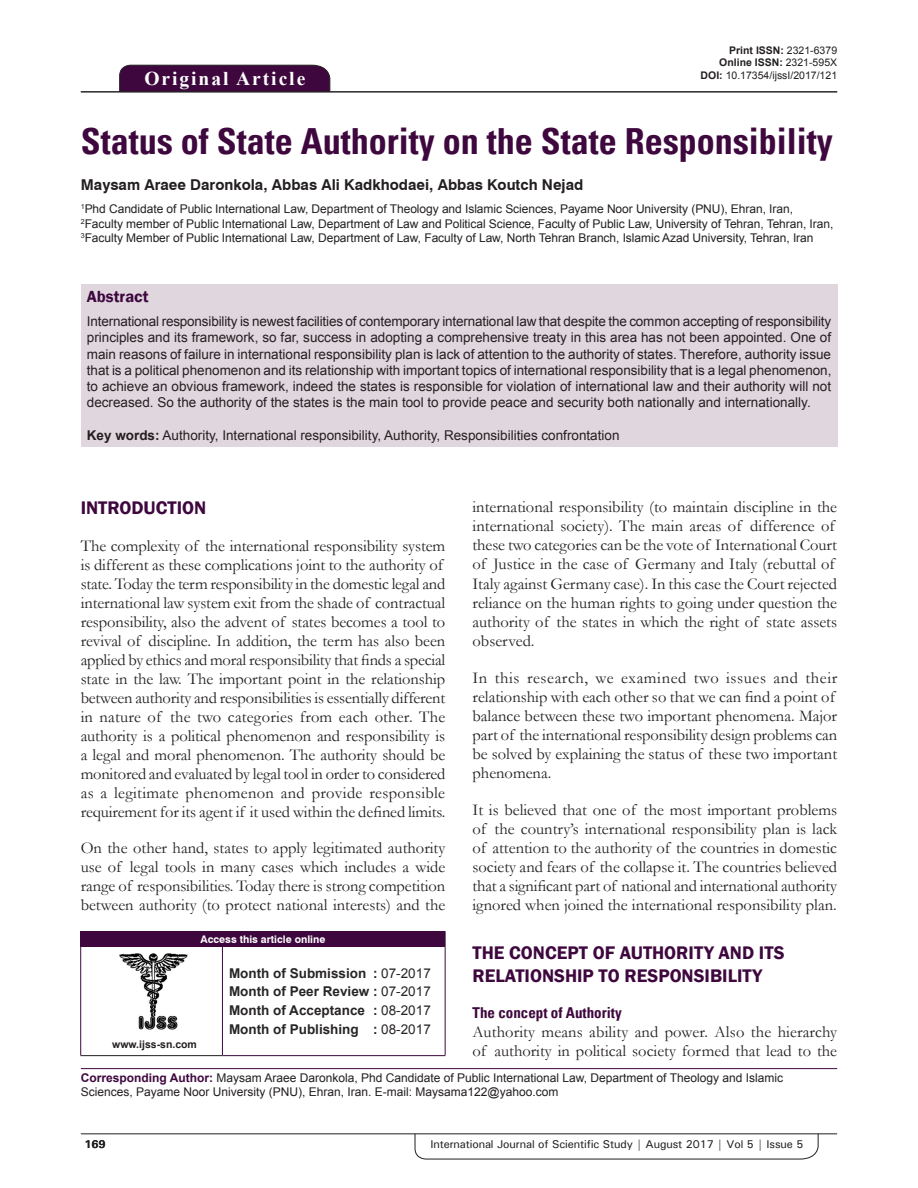
<style>
.page{position:relative;width:918px;height:1188px;background:#fff}
.page>*{position:absolute;margin:0;border:0;box-sizing:border-box;transform-origin:0 0}
.AT{font:700 condensed 36px "Univers";color:#3e083e}
.AH{font:700 19.5px "Times New Roman";letter-spacing:.1em;color:#fff}
.t1{font:600 18.75px/23px "Franklin Gothic";color:#3e083e}
.TX{font:16.5px/19.2px "Garamond";letter-spacing:-.005em;color:#231f20}
.ABSH{font:600 16.5px "Franklin Gothic";color:#3e083e}
.AU{font:700 15px "Swiss 721 BT";color:#231f20}
.t2{font:700 condensed 15px "Univers";color:#3e083e}
.ABS_1{font:13.5px/16.2px "Arial";color:#231f20;text-align:justify}
.HIS{font:700 13.5px/18.8px "Arial";color:#282526;text-align:justify}
.KWD{font:13.5px "Arial";color:#231f20}
.AFF{font:12px/14.4px "Arial";letter-spacing:-.005em;color:#231f20}
.ADD{font:12px/14.4px "Arial";color:#231f20}
.RF{font:500 11.25px "Univers";letter-spacing:-.01em;color:#231f20}
.t3{font:700 11.25px "Univers";color:#231f20}
.DOI{font:700 10.5px "Arial";color:#231f20}
.DOI-2{font:10.5px "Arial";color:#231f20}
.AAO{font:700 10.5px "Swiss 721 BT";color:#fff}
.Web{font:700 10.5px "Arial";color:#231f20}
.s1{font-weight:400}
.s2{font-weight:700}
.s3{font-weight:700;color:#3e083e}
</style>
<div class="page">
<svg style="left:415px;top:1133px;width:404px;height:26px"></svg>
<hr style="left:81px;top:1134px;width:756px;height:1px;background:#231f20">
<div style="left:119px;top:65px;width:211px;height:26px;background:#3e083e"></div>
<hr style="left:81px;top:91px;width:756px;height:1px;background:#231f20">
<div style="left:81px;top:284px;width:756px;height:162px;background:#e0d7de"></div>
<img style="left:119px;top:953px;width:69px;height:76px">
<div style="left:81px;top:931px;width:364px;height:15px;background:#3e083e"></div>
<svg style="left:80px;top:931px;width:1px;height:15px"></svg>
<svg style="left:445px;top:931px;width:1px;height:15px"></svg>
<hr style="left:81px;top:946px;width:141px;height:1px;background:#3e083e">
<hr style="left:80px;top:947px;width:1px;height:108px;background:#3e083e">
<hr style="left:81px;top:1055px;width:141px;height:1px;background:#231f20">
<hr style="left:222px;top:946px;width:223px;height:1px;background:#3e083e">
<hr style="left:222px;top:947px;width:1px;height:108px;background:#3e083e">
<hr style="left:445px;top:947px;width:1px;height:108px;background:#3e083e">
<hr style="left:222px;top:1055px;width:223px;height:1px;background:#3e083e">
<hr style="left:81px;top:1068px;width:756px;height:1px;background:#3e083e">
<p class="DOI" style="left:729px;top:42px;width:109px">Print ISSN: <span class="s1">2321-6379</span></p>
<p class="DOI" style="left:719px;top:55px;width:119px">Online ISSN: <span class="s1">2321-595X</span></p>
<p class="AH" style="left:144px;top:64px;width:162px">Original Article</p>
<p class="DOI-2" style="left:701px;top:68px;width:138px"><span class="s2">DOI:</span> 10.17354/ijssI/2017/121</p>
<p class="AT" style="left:81px;top:119px;width:754px">Status of State Authority on the State Responsibility</p>
<p class="AU" style="left:81px;top:176px;width:504px">Maysam Araee Daronkola, Abbas Ali Kadkhodaei, Abbas Koutch Nejad</p>
<p class="AFF" style="left:81px;top:202px;width:754px"><sup>1</sup>Phd Candidate of Public International Law, Department of Theology and Islamic Sciences, Payame Noor University (PNU), Ehran, Iran,<br><sup>2</sup>Faculty member of Public International Law, Department of Law and Political Science, Faculty of Public Law, University of Tehran, Tehran, Iran,<br><sup>3</sup>Faculty Member of Public International Law, Department of Law, Faculty of Law, North Tehran Branch, Islamic Azad University, Tehran, Iran</p>
<p class="ABSH" style="left:87px;top:286px;width:63px">Abstract</p>
<p class="ABS_1" style="left:87px;top:313px;width:746px">International responsibility is newest facilities of contemporary international law that despite the common accepting of responsibility principles and its framework, so far, success in adopting a comprehensive treaty in this area has not been appointed. One of main reasons of failure in international responsibility plan is lack of attention to the authority of states. Therefore, authority issue that is a political phenomenon and its relationship with important topics of international responsibility that is a legal phenomenon, to achieve an obvious framework, indeed the states is responsible for violation of international law and their authority will not decreased. So the authority of the states is the main tool to provide peace and security both nationally and internationally.</p>
<p class="KWD" style="left:87px;top:426px;width:534px"><span class="s2">Key words:</span> Authority, International responsibility, Authority, Responsibilities confrontation</p>
<p class="TX" style="left:473px;top:497px;width:366px">international responsibility (to maintain discipline in the international society). The main areas of difference of these two categories can be the vote of International Court of Justice in the case of Germany and Italy (rebuttal of Italy against Germany case). In this case the Court rejected reliance on the human rights to going under question the authority of the states in which the right of state assets observed.</p>
<p class="TX" style="left:473px;top:667px;width:366px">In this research, we examined two issues and their relationship with each other so that we can find a point of balance between these two important phenomena. Major part of the international responsibility design problems can be solved by explaining the status of these two important phenomena.</p>
<p class="TX" style="left:473px;top:800px;width:366px;text-align:justify">It is believed that one of the most important problems of the country’s international responsibility plan is lack of attention to the authority of the countries in domestic society and fears of the collapse it. The countries believed that a significant part of national and international authority ignored when joined the international responsibility plan.</p>
<h1 class="t1" style="left:473px;top:942px;width:314px">THE CONCEPT OF AUTHORITY AND ITS<br>RELATIONSHIP TO RESPONSIBILITY</h1>
<h2 class="t2" style="left:473px;top:1003px;width:151px">The concept of Authority</h2>
<p class="TX" style="left:473px;top:1022px;width:366px">Authority means ability and power. Also the hierarchy of authority in political society formed that lead to the</p>
<h1 class="t1" style="left:81px;top:497px;width:127px">INTRODUCTION</h1>
<p class="TX" style="left:81px;top:535px;width:366px">The complexity of the international responsibility system is different as these complications joint to the authority of state. Today the term responsibility in the domestic legal and international law system exit from the shade of contractual responsibility, also the advent of states becomes a tool to revival of discipline. In addition, the term has also been applied by ethics and moral responsibility that finds a special state in the law. The important point in the relationship between authority and responsibilities is essentially different in nature of the two categories from each other. The authority is a political phenomenon and responsibility is a legal and moral phenomenon. The authority should be monitored and evaluated by legal tool in order to considered as a legitimate phenomenon and provide responsible requirement for its agent if it used within the defined limits.</p>
<p class="TX" style="left:81px;top:838px;width:366px;text-align:justify">On the other hand, states to apply legitimated authority use of legal tools in many cases which includes a wide range of responsibilities. Today there is strong competition between authority (to protect national interests) and the</p>
<p class="AAO" style="left:201px;top:933px;width:126px">Access this article online</p>
<p class="HIS" style="left:229px;top:964px;width:203px">Month of Submission : <span class="s1">07-2017<br></span>Month of Peer Review : <span class="s1">07-2017<br></span>Month of Acceptance : <span class="s1">08-2017<br></span>Month of Publishing : <span class="s1">08-2017</span></p>
<p class="ADD" style="left:81px;top:1070px;width:704px"><span class="s3">Corresponding Author:</span> Maysam Araee Daronkola, Phd Candidate of Public International Law, Department of Theology and Islamic<br>Sciences, Payame Noor University (PNU), Ehran, Iran. E-mail: Maysama122@yahoo.com</p>
<p class="Web" style="left:112px;top:1037px;width:86px">www.ijss-sn.com</p>
<p class="t3" style="left:84px;top:1137px;width:23px">169</p>
<p class="RF" style="left:430px;top:1137px;width:375px">International Journal of Scientific Study | August 2017 | Vol 5 | Issue 5</p>
</div>
